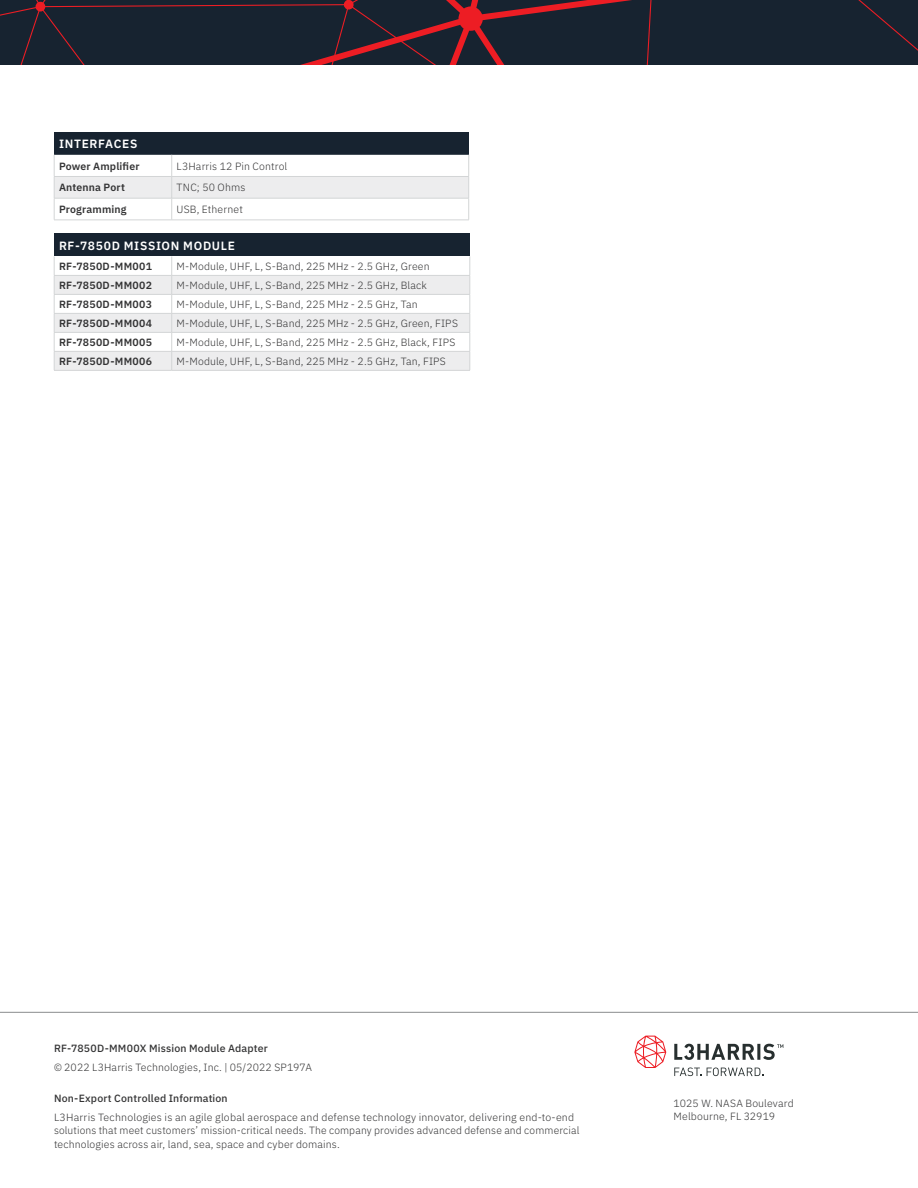
<style>
.page{position:relative;width:918px;height:1188px;background:#fff}
.page>*{position:absolute;margin:0;border:0;box-sizing:border-box;transform-origin:0 0}
.t1{font:600 12px "IBM Plex Sans";letter-spacing:.055em;color:#fff}
.t2{font:300 10.5px/13.5px "IBM Plex Sans";letter-spacing:.015em;color:#333334}
.t3{font:600 10.5px "IBM Plex Sans";letter-spacing:.02em;color:#333334}
.t4{font:500 10.5px "IBM Plex Sans";letter-spacing:.015em;color:#333334}
</style>
<div class="page">
<hr style="left:0;top:1012px;width:918px;height:1px;background:#8a8c8e">
<div style="left:54px;top:132px;width:415px;height:23px;background:#172330"></div>
<svg style="left:54px;top:155px;width:415px;height:65px"></svg>
<hr style="left:172px;top:176px;width:297px;height:1px;background:#d3d5d6">
<hr style="left:54px;top:198px;width:118px;height:1px;background:#d3d5d6">
<hr style="left:172px;top:198px;width:297px;height:1px;background:#d3d5d6">
<hr style="left:54px;top:220px;width:118px;height:1px;background:#d3d5d6">
<hr style="left:172px;top:220px;width:297px;height:1px;background:#d3d5d6">
<div style="left:54px;top:234px;width:416px;height:22px;background:#172330"></div>
<hr style="left:54px;top:370px;width:118px;height:1px;background:#d3d5d6">
<svg style="left:54px;top:256px;width:417px;height:114px"></svg>
<hr style="left:172px;top:275px;width:298px;height:1px;background:#d3d5d6">
<hr style="left:172px;top:294px;width:298px;height:1px;background:#d3d5d6">
<hr style="left:172px;top:332px;width:298px;height:1px;background:#d3d5d6">
<hr style="left:172px;top:351px;width:298px;height:1px;background:#d3d5d6">
<hr style="left:172px;top:370px;width:298px;height:1px;background:#d3d5d6">
<svg style="left:0;top:0;width:918px;height:65px;background:#24222f"></svg>
<svg style="left:634px;top:1036px;width:32px;height:32px"></svg>
<svg style="left:674px;top:1044px;width:109px;height:16px"></svg>
<svg style="left:674px;top:1068px;width:27px;height:8px"></svg>
<svg style="left:707px;top:1068px;width:56px;height:8px"></svg>
<p class="t1" style="left:59px;top:134px;width:80px">INTERFACES</p>
<p class="t3" style="left:59px;top:158px;width:82px">Power Amplifier</p>
<p class="t2" style="left:177px;top:158px;width:112px">L3Harris 12 Pin Control</p>
<p class="t3" style="left:59px;top:179px;width:67px">Antenna Port</p>
<p class="t2" style="left:177px;top:180px;width:70px">TNC; 50 Ohms</p>
<p class="t3" style="left:59px;top:201px;width:69px">Programming</p>
<p class="t2" style="left:177px;top:202px;width:68px">USB, Ethernet</p>
<p class="t1" style="left:59px;top:236px;width:177px">RF-7850D MISSION MODULE</p>
<p class="t3" style="left:59px;top:258px;width:95px">RF-7850D-MM001</p>
<p class="t2" style="left:177px;top:259px;width:255px">M-Module, UHF, L, S-Band, 225 MHz - 2.5 GHz, Green</p>
<p class="t3" style="left:59px;top:277px;width:95px">RF-7850D-MM002</p>
<p class="t2" style="left:177px;top:278px;width:252px">M-Module, UHF, L, S-Band, 225 MHz - 2.5 GHz, Black</p>
<p class="t3" style="left:59px;top:296px;width:95px">RF-7850D-MM003</p>
<p class="t2" style="left:177px;top:297px;width:243px">M-Module, UHF, L, S-Band, 225 MHz - 2.5 GHz, Tan</p>
<p class="t3" style="left:59px;top:315px;width:95px">RF-7850D-MM004</p>
<p class="t2" style="left:177px;top:316px;width:283px">M-Module, UHF, L, S-Band, 225 MHz - 2.5 GHz, Green, FIPS</p>
<p class="t3" style="left:59px;top:334px;width:95px">RF-7850D-MM005</p>
<p class="t2" style="left:177px;top:335px;width:280px">M-Module, UHF, L, S-Band, 225 MHz - 2.5 GHz, Black, FIPS</p>
<p class="t3" style="left:59px;top:353px;width:95px">RF-7850D-MM006</p>
<p class="t2" style="left:177px;top:354px;width:271px">M-Module, UHF, L, S-Band, 225 MHz - 2.5 GHz, Tan, FIPS</p>
<p class="t4" style="left:54px;top:1040px;width:215px">RF-7850D-MM00X Mission Module Adapter</p>
<p class="t2" style="left:54px;top:1059px;width:259px">© 2022 L3Harris Technologies, Inc. | 05/2022 SP197A</p>
<p class="t4" style="left:54px;top:1090px;width:175px">Non-Export Controlled Information</p>
<p class="t2" style="left:54px;top:1109px;width:527px">L3Harris Technologies is an agile global aerospace and defense technology innovator, delivering end-to-end solutions that meet customers’ mission-critical needs. The company provides advanced defense and commercial technologies across air, land, sea, space and cyber domains.</p>
<p class="t2" style="left:674px;top:1095px;width:122px">1025 W. NASA Boulevard<br>Melbourne, FL 32919</p>
</div>
